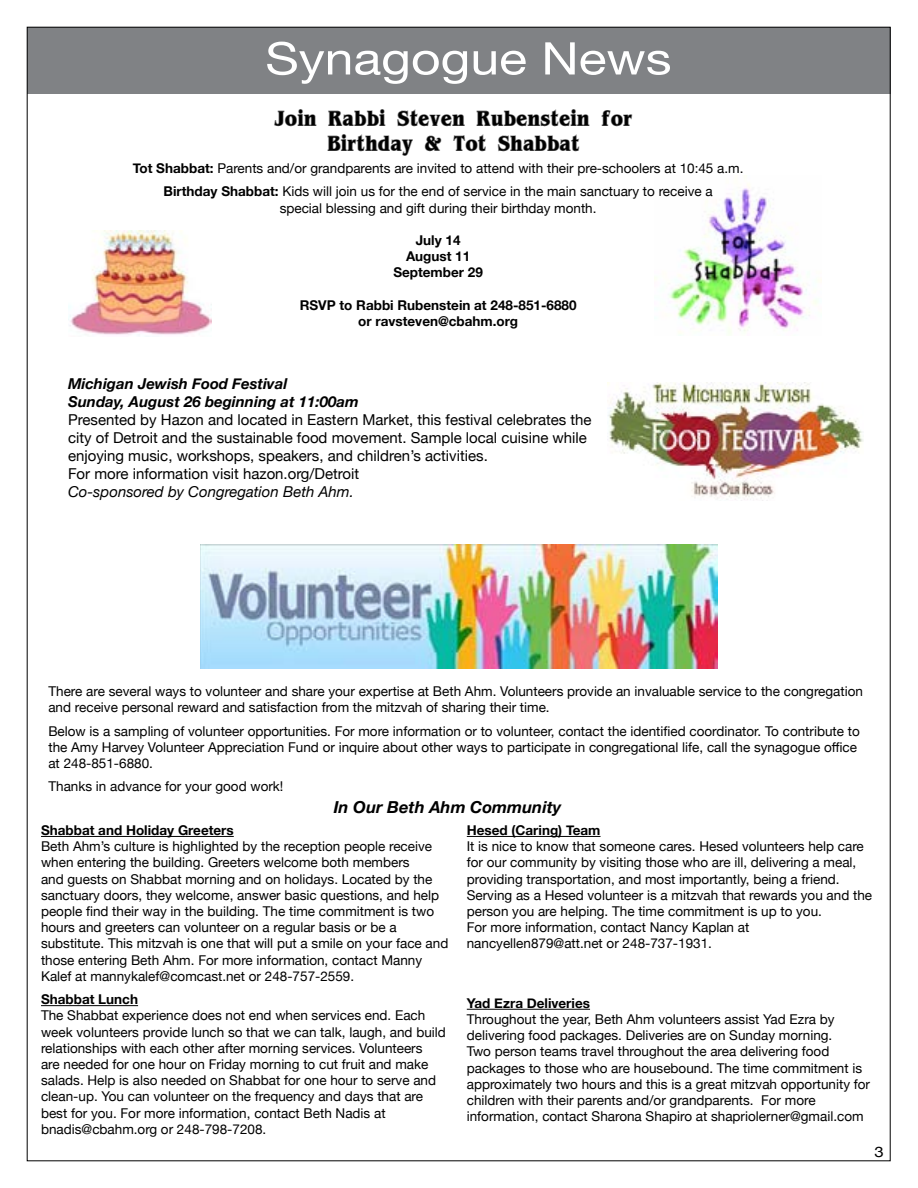
<style>
.page{position:relative;width:918px;height:1188px;background:#fff}
.page>*{position:absolute;margin:0;border:0;box-sizing:border-box;transform-origin:0 0}
.t1{font:45px "Helvetica Neue";color:#fff;scale:1.15 1}
.t2{font:21px/25.2px "Brian James Contour";color:#000;text-align:center}
.t3{font:italic 700 16.5px "Helvetica Neue";color:#000}
.t4{font:15px/18px "Helvetica Neue";color:#000}
.t5{font:italic 700 15px/18px "Helvetica Neue";color:#000}
.t6{font:italic 15px "Helvetica Neue";color:#000}
.t7{font:14.7px "Helvetica Neue";color:#000;scale:1.14 1}
.t8{font:13.5px/16.2px "Helvetica Neue";color:#000}
.t9{font:700 13.5px/16.2px "Helvetica Neue";color:#000;text-align:center}
.s1{font-weight:700}
</style>
<div class="page">
<div style="left:27px;top:27px;width:863px;height:66px;background:#808285"></div>
<img style="left:655px;top:184px;width:166px;height:151px">
<img style="left:68px;top:230px;width:143px;height:105px">
<img style="left:608px;top:382px;width:256px;height:119px">
<img style="left:201px;top:544px;width:516px;height:124px">
<hr style="left:41px;top:836px;width:193px;height:1px;background:#000">
<hr style="left:41px;top:1005px;width:97px;height:1px;background:#000">
<hr style="left:467px;top:836px;width:134px;height:1px;background:#000">
<hr style="left:467px;top:1009px;width:123px;height:1px;background:#000">
<h1 class="t1" style="left:265px;top:26px;width:355px">Synagogue News</h1>
<h2 class="t2" style="left:274px;top:104px;width:360px">Join Rabbi Steven Rubenstein for<br>Birthday &amp; Tot Shabbat</h2>
<p class="t8" style="left:133px;top:157px;width:612px;line-height:23.4px;text-align:center"><span class="s1">Tot Shabbat:</span> Parents and/or grandparents are invited to attend with their pre-schoolers at 10:45 a.m.<br><span class="s1">Birthday Shabbat:</span> Kids will join us for the end of service in the main sanctuary to receive a</p>
<p class="t8" style="left:280px;top:200px;width:318px">special blessing and gift during their birthday month.</p>
<p class="t9" style="left:393px;top:232px;width:91px">July 14<br>August 11<br>September 29</p>
<p class="t9" style="left:300px;top:297px;width:278px">RSVP to Rabbi Rubenstein at 248-851-6880 or ravsteven@cbahm.org</p>
<p class="t5" style="left:68px;top:375px;width:292px">Michigan Jewish Food Festival<br>Sunday, August 26 beginning at 11:00am</p>
<p class="t4" style="left:68px;top:411px;width:525px">Presented by Hazon and located in Eastern Market, this festival celebrates the city of Detroit and the sustainable food movement. Sample local cuisine while enjoying music, workshops, speakers, and children’s activities.<br>For more information visit hazon.org/Detroit</p>
<p class="t6" style="left:68px;top:481px;width:287px">Co-sponsored by Congregation Beth Ahm.</p>
<p class="t8" style="left:48px;top:684px;width:816px">There are several ways to volunteer and share your expertise at Beth Ahm. Volunteers provide an invaluable service to the congregation and receive personal reward and satisfaction from the mitzvah of sharing their time.</p>
<p class="t8" style="left:48px;top:723px;width:813px">Below is a sampling of volunteer opportunities. For more information or to volunteer, contact the identified coordinator. To contribute to the Amy Harvey Volunteer Appreciation Fund or inquire about other ways to participate in congregational life, call the synagogue office at 248-851-6880.</p>
<p class="t8" style="left:48px;top:779px;width:237px">Thanks in advance for your good work!</p>
<p class="t9" style="left:41px;top:823px;width:194px">Shabbat and Holiday Greeters</p>
<p class="t8" style="left:41px;top:839px;width:409px">Beth Ahm’s culture is highlighted by the reception people receive when entering the building. Greeters welcome both members<br>and guests on Shabbat morning and on holidays. Located by the sanctuary doors, they welcome, answer basic questions, and help people find their way in the building. The time commitment is two hours and greeters can volunteer on a regular basis or be a substitute. This mitzvah is one that will put a smile on your face and those entering Beth Ahm. For more information, contact Manny Kalef at mannykalef@comcast.net or 248-757-2559.</p>
<p class="t9" style="left:41px;top:992px;width:99px">Shabbat Lunch</p>
<p class="t8" style="left:41px;top:1008px;width:406px">The Shabbat experience does not end when services end. Each week volunteers provide lunch so that we can talk, laugh, and build relationships with each other after morning services. Volunteers<br>are needed for one hour on Friday morning to cut fruit and make salads. Help is also needed on Shabbat for one hour to serve and clean-up. You can volunteer on the frequency and days that are best for you. For more information, contact Beth Nadis at bnadis@cbahm.org or 248-798-7208.</p>
<p class="t3" style="left:334px;top:794px;width:229px">In Our Beth Ahm Community</p>
<p class="t9" style="left:467px;top:823px;width:135px">Hesed (Caring) Team</p>
<p class="t8" style="left:467px;top:839px;width:407px">It is nice to know that someone cares. Hesed volunteers help care for our community by visiting those who are ill, delivering a meal, providing transportation, and most importantly, being a friend.<br>Serving as a Hesed volunteer is a mitzvah that rewards you and the person you are helping. The time commitment is up to you.<br>For more information, contact Nancy Kaplan at nancyellen879@att.net or 248-737-1931.</p>
<p class="t9" style="left:467px;top:995px;width:125px">Yad Ezra Deliveries</p>
<p class="t8" style="left:467px;top:1012px;width:405px">Throughout the year, Beth Ahm volunteers assist Yad Ezra by delivering food packages. Deliveries are on Sunday morning.<br>Two person teams travel throughout the area delivering food packages to those who are housebound. The time commitment is approximately two hours and this is a great mitzvah opportunity for children with their parents and/or grandparents. For more information, contact Sharona Shapiro at shapriolerner@gmail.com</p>
<p class="t7" style="left:875px;top:1141px;width:10px">3</p>
</div>
